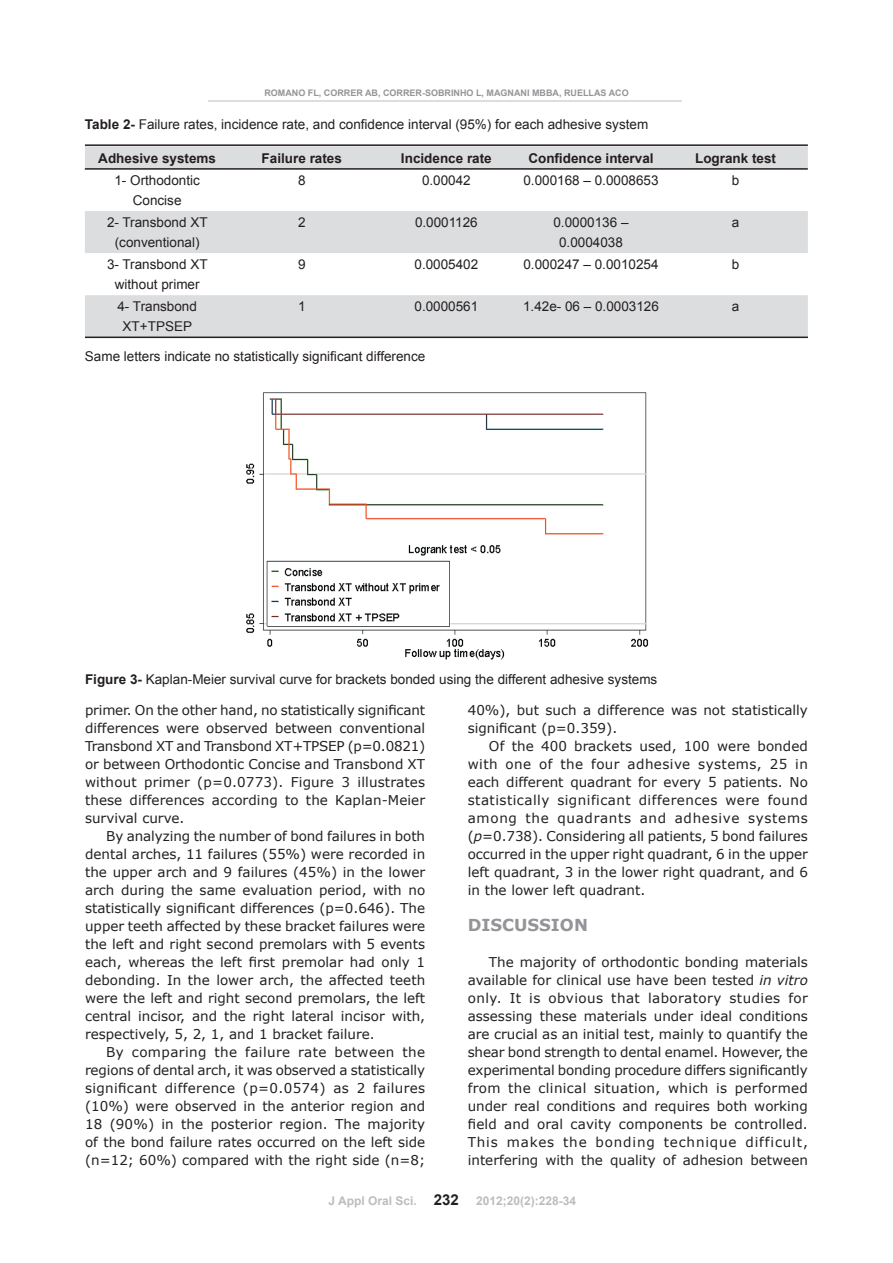
<style>
.page{position:relative;width:893px;height:1263px;background:#fff}
.page>*{position:absolute;margin:0;border:0;box-sizing:border-box;transform-origin:0 0}
.t1{font:700 16.5px "Verdana";color:#939598}
.t2{font:13.5px/18px "Verdana";color:#231f20;text-align:justify}
.t3{font:13.5px/19.5px "Arial";color:#231f20;text-align:center}
.t4{font:700 13.5px "Arial";color:#231f20}
.t5{font:700 12px "Arial";color:#bcbdc0}
.t6{font:700 9px "Arial";color:#939598}
.s1{font-weight:700}
.s2{font-style:italic}
.s3{font-size:15px;color:#231f20}
</style>
<div class="page">
<hr style="left:208px;top:100px;width:474px;height:1px;background:#dcdddf">
<svg style="left:85px;top:146px;width:723px;height:191px;fill:#dcdddf"></svg>
<hr style="left:85px;top:144px;width:723px;height:2px;background:#231f20">
<hr style="left:85px;top:168px;width:723px;height:2px;background:#231f20">
<hr style="left:85px;top:337px;width:723px;height:1px;background:#231f20">
<img style="left:246px;top:392px;width:403px;height:268px">
<p class="t6" style="left:264px;top:87px;width:366px">ROMANO FL, CORRER AB, CORRER-SOBRINHO L, MAGNANI MBBA, RUELLAS ACO</p>
<p class="t3" style="left:85px;top:114px;width:565px"><span class="s1">Table 2-</span> Failure rates, incidence rate, and confidence interval (95%) for each adhesive system</p>
<p class="t4" style="left:98px;top:149px;width:119px">Adhesive systems</p>
<p class="t4" style="left:262px;top:149px;width:82px">Failure rates</p>
<p class="t4" style="left:401px;top:149px;width:92px">Incidence rate</p>
<p class="t4" style="left:528px;top:149px;width:127px">Confidence interval</p>
<p class="t4" style="left:695px;top:149px;width:83px">Logrank test</p>
<p class="t3" style="left:114px;top:171px;width:87px">1- Orthodontic<br>Concise</p>
<p class="t3" style="left:298px;top:171px;width:9px">8</p>
<p class="t3" style="left:422px;top:171px;width:50px">0.00042</p>
<p class="t3" style="left:523px;top:171px;width:137px">0.000168 – 0.0008653</p>
<p class="t3" style="left:732px;top:171px;width:9px">b</p>
<p class="t3" style="left:107px;top:213px;width:102px">2- Transbond XT (conventional)</p>
<p class="t3" style="left:298px;top:213px;width:9px">2</p>
<p class="t3" style="left:415px;top:213px;width:64px">0.0001126</p>
<p class="t3" style="left:553px;top:213px;width:77px">0.0000136 –<br>0.0004038</p>
<p class="t3" style="left:732px;top:213px;width:9px">a</p>
<p class="t3" style="left:107px;top:255px;width:102px">3- Transbond XT without primer</p>
<p class="t3" style="left:298px;top:255px;width:9px">9</p>
<p class="t3" style="left:414px;top:255px;width:65px">0.0005402</p>
<p class="t3" style="left:523px;top:255px;width:137px">0.000247 – 0.0010254</p>
<p class="t3" style="left:732px;top:255px;width:9px">b</p>
<p class="t3" style="left:117px;top:297px;width:81px">4- Transbond<br>XT+TPSEP</p>
<p class="t3" style="left:298px;top:297px;width:9px">1</p>
<p class="t3" style="left:414px;top:297px;width:65px">0.0000561</p>
<p class="t3" style="left:523px;top:297px;width:137px">1.42e- 06 – 0.0003126</p>
<p class="t3" style="left:732px;top:297px;width:9px">a</p>
<p class="t3" style="left:85px;top:347px;width:342px">Same letters indicate no statistically significant difference</p>
<p class="t3" style="left:85px;top:670px;width:574px"><span class="s1">Figure 3-</span> Kaplan-Meier survival curve for brackets bonded using the different adhesive systems</p>
<p class="t2" style="left:85px;top:701px;width:342px">primer. On the other hand, no statistically significant differences were observed between conventional Transbond XT and Transbond XT+TPSEP (p=0.0821) or between Orthodontic Concise and Transbond XT without primer (p=0.0773). Figure 3 illustrates these differences according to the Kaplan-Meier survival curve.</p>
<p class="t2" style="left:85px;top:827px;width:342px;text-indent:21px">By analyzing the number of bond failures in both dental arches, 11 failures (55%) were recorded in the upper arch and 9 failures (45%) in the lower arch during the same evaluation period, with no statistically significant differences (p=0.646). The upper teeth affected by these bracket failures were the left and right second premolars with 5 events each, whereas the left first premolar had only 1 debonding. In the lower arch, the affected teeth were the left and right second premolars, the left central incisor, and the right lateral incisor with, respectively, 5, 2, 1, and 1 bracket failure.</p>
<p class="t2" style="left:85px;top:1043px;width:342px;text-indent:21px">By comparing the failure rate between the regions of dental arch, it was observed a statistically significant difference (p=0.0574) as 2 failures (10%) were observed in the anterior region and 18 (90%) in the posterior region. The majority of the bond failure rates occurred on the left side (n=12; 60%) compared with the right side (n=8;</p>
<p class="t2" style="left:468px;top:701px;width:342px">40%), but such a difference was not statistically significant (p=0.359).</p>
<p class="t2" style="left:468px;top:737px;width:342px;text-indent:21px">Of the 400 brackets used, 100 were bonded with one of the four adhesive systems, 25 in each different quadrant for every 5 patients. No statistically significant differences were found among the quadrants and adhesive systems (<span class="s2">p</span>=0.738). Considering all patients, 5 bond failures occurred in the upper right quadrant, 6 in the upper left quadrant, 3 in the lower right quadrant, and 6 in the lower left quadrant.</p>
<p class="t1" style="left:468px;top:915px;width:27px">DISCUSSION</p>
<p class="t2" style="left:468px;top:953px;width:342px;text-indent:21px">The majority of orthodontic bonding materials available for clinical use have been tested <span class="s2">in vitro </span>only. It is obvious that laboratory studies for assessing these materials under ideal conditions are crucial as an initial test, mainly to quantify the shear bond strength to dental enamel. However, the experimental bonding procedure differs significantly from the clinical situation, which is performed under real conditions and requires both working field and oral cavity components be controlled.<br>This makes the bonding technique difficult, interfering with the quality of adhesion between</p>
<p class="t5" style="left:328px;top:1193px;width:132px">J Appl Oral Sci. <span class="s3">232</span></p>
<p class="t5" style="left:476px;top:1193px;width:102px">2012;20(2):228-34</p>
</div>
